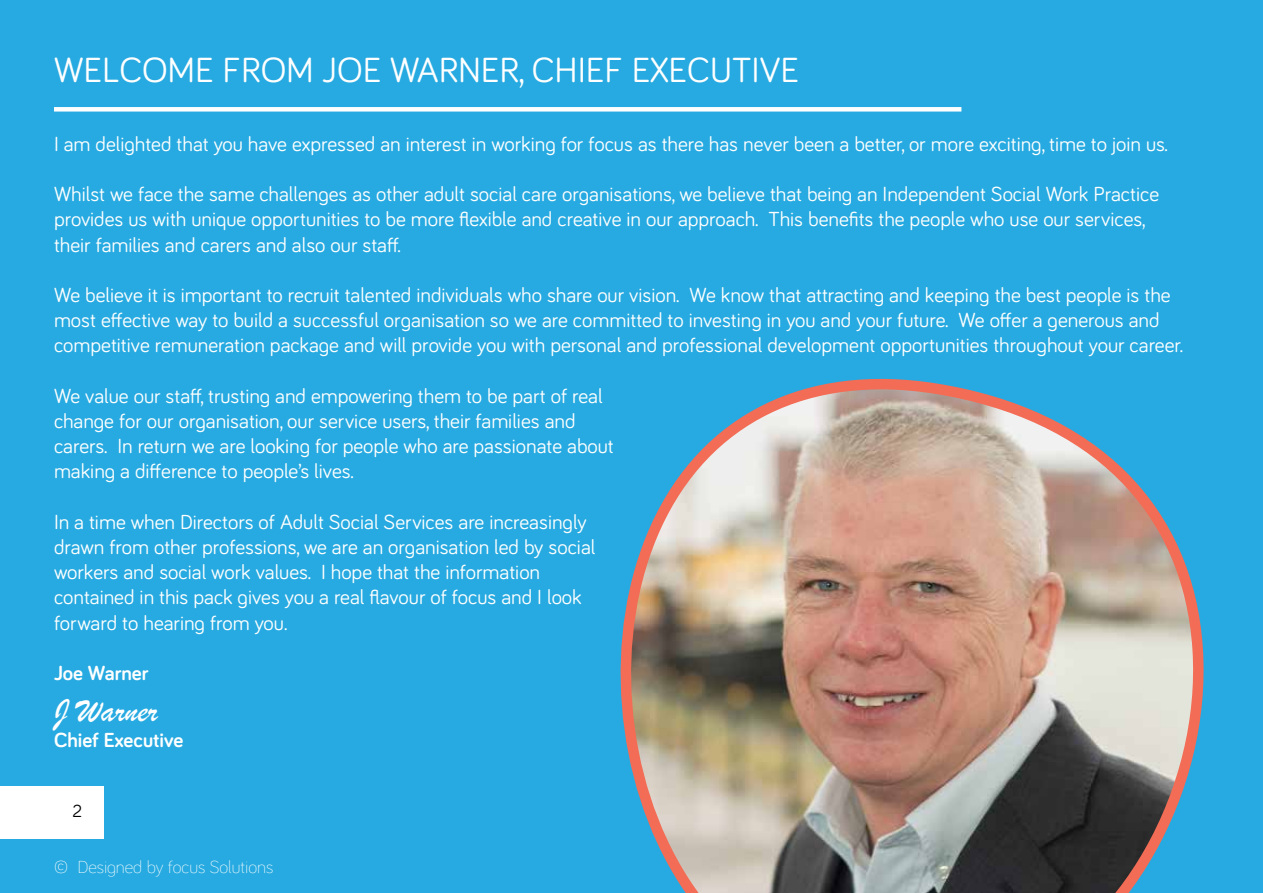
<style>
.page{position:relative;width:1263px;height:893px;background:#27aae1}
.page>*{position:absolute;margin:0;border:0;box-sizing:border-box;transform-origin:0 0}
.t1{font:36px "Bariol";color:#fff}
.t2{font:34.5px "Brush Script";color:#fff}
.t3{font:21px/25.2px "Bariol";color:#fff}
.t4{font:700 21px "Bariol";color:#fff}
.t5{font:300 18px "Bariol";color:#fff}
.t6{font:18px "Bariol";color:#000}
</style>
<div class="page">
<div style="left:0;top:786px;width:104px;height:53px;background:#fff"></div>
<img style="left:620px;top:378px;width:584px;height:515px">
<div style="left:54px;top:107px;width:907px;height:5px;background:#fff"></div>
<h1 class="t1" style="left:54px;top:46px;width:747px">WELCOME FROM JOE WARNER, CHIEF EXECUTIVE</h1>
<p class="t3" style="left:54px;top:130px;width:1115px">I am delighted that you have expressed an interest in working for focus as there has never been a better, or more exciting, time to join us.</p>
<p class="t3" style="left:54px;top:181px;width:1107px">Whilst we face the same challenges as other adult social care organisations, we believe that being an Independent Social Work Practice provides us with unique opportunities to be more flexible and creative in our approach. This benefits the people who use our services, their families and carers and also our staff.</p>
<p class="t3" style="left:54px;top:281px;width:1130px">We believe it is important to recruit talented individuals who share our vision. We know that attracting and keeping the best people is the most effective way to build a successful organisation so we are committed to investing in you and your future. We offer a generous and competitive remuneration package and will provide you with personal and professional development opportunities throughout your career.</p>
<p class="t3" style="left:54px;top:382px;width:561px">We value our staff, trusting and empowering them to be part of real change for our organisation, our service users, their families and carers. In return we are looking for people who are passionate about making a difference to people’s lives.</p>
<p class="t3" style="left:54px;top:508px;width:543px">In a time when Directors of Adult Social Services are increasingly drawn from other professions, we are an organisation led by social workers and social work values. I hope that the information contained in this pack gives you a real flavour of focus and I look forward to hearing from you.</p>
<p class="t4" style="left:54px;top:659px;width:96px">Joe Warner</p>
<h2 class="t2" style="left:54px;top:688px;width:105px">J Warner</h2>
<p class="t4" style="left:54px;top:725px;width:131px">Chief Executive</p>
<p class="t6" style="left:72px;top:799px;width:11px">2</p>
<p class="t5" style="left:54px;top:854px;width:221px">© Designed by focus Solutions</p>
</div>
